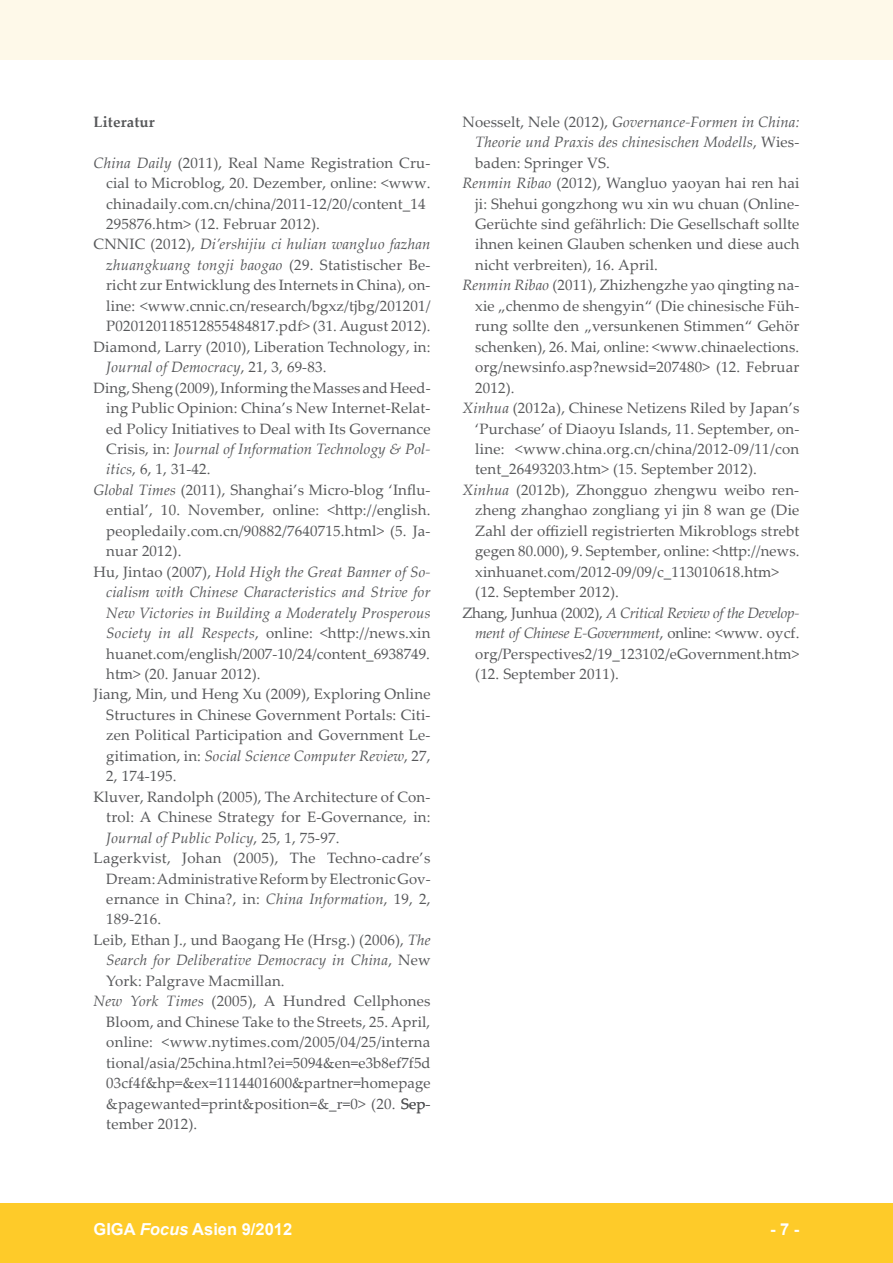
<style>
.page{position:relative;width:893px;height:1263px;background:#fff}
.page>*{position:absolute;margin:0;border:0;box-sizing:border-box;transform-origin:0 0}
.t1{font:700 16.5px "Arial";color:#fff}
.foc__text_literatur{font:15px/20.4px "Palatino Linotype";letter-spacing:.01em;color:#57585a;text-align:justify}
.foc__text_literatur-2{font:italic 15px/20.4px "Palatino Linotype";letter-spacing:.01em;color:#57585a;text-align:justify}
.foc__text_ueberschri{font:700 15px "Palatino Linotype";letter-spacing:.01em;color:#57585a}
.s1{font-style:italic}
.s2{font-style:normal}
</style>
<div class="page">
<div style="left:0;top:1203px;width:893px;height:60px;background:#fecb29"></div>
<div style="left:0;top:0;width:893px;height:60px;background:#fef9e9"></div>
<p class="foc__text_ueberschri" style="left:94px;top:111px;width:63px">Literatur</p>
<p class="foc__text_literatur" style="left:106px;top:152px;width:326px;text-align:left;text-indent:-13px"><span class="s1">China Daily</span> (2011), Real Name Registration Cru&shy;cial to Microblog, 20. Dezember, online: &lt;www. chinadaily.com.cn/china/2011-12/20/content_14<br>295876.htm&gt; (12. Februar 2012).</p>
<p class="foc__text_literatur" style="left:106px;top:234px;width:326px;text-indent:-13px">CNNIC (2012), <span class="s1">Di’ershijiu ci hulian wangluo fazhan zhuangkuang tongji baogao</span> (29. Statistischer Be&shy;richt zur Entwicklung des Internets in China), on&shy;line: &lt;www.cnnic.cn/research/bgxz/tjbg/201201/ P020120118512855484817.pdf&gt; (31. August 2012).</p>
<p class="foc__text_literatur" style="left:106px;top:336px;width:326px;text-indent:-13px">Diamond, Larry (2010), Liberation Technology, in:<br><span class="s1">Journal of Democracy</span>, 21, 3, 69-83.</p>
<p class="foc__text_literatur" style="left:106px;top:377px;width:326px;text-indent:-13px">Ding, Sheng (2009), Informing the Masses and Heed&shy;ing Public Opinion: China’s New Internet-Relat&shy;ed Policy Initiatives to Deal with Its Governance Crisis, in: <span class="s1">Journal of Information Technology &amp; Pol&shy;itics</span>, 6, 1, 31-42.</p>
<p class="foc__text_literatur" style="left:106px;top:479px;width:326px;text-indent:-13px"><span class="s1">Global Times</span> (2011), Shanghai’s Micro-blog ‘Influ&shy;ential’, 10. November, online: &lt;http://english. peopledaily.com.cn/90882/7640715.html&gt; (5. Ja&shy;nuar 2012).</p>
<p class="foc__text_literatur-2" style="left:106px;top:561px;width:326px;text-indent:-13px"><span class="s2">Hu, Jintao (2007),</span> Hold High the Great Banner of So&shy;cialism with Chinese Characteristics and Strive for New Victories in Building a Moderately Prosperous Society in all Respects<span class="s2">, online: &lt;http://news.xin huanet.com/english/2007-10/24/content_6938749. htm&gt; (20. Januar 2012).</span></p>
<p class="foc__text_literatur" style="left:106px;top:684px;width:326px;text-indent:-13px">Jiang, Min, und Heng Xu (2009), Exploring Online Structures in Chinese Government Portals: Citi&shy;zen Political Participation and Government Le&shy;gitimation, in: <span class="s1">Social Science Computer Review</span>, 27, 2, 174-195.</p>
<p class="foc__text_literatur" style="left:106px;top:786px;width:326px;text-indent:-13px">Kluver, Randolph (2005), The Architecture of Con&shy;trol: A Chinese Strategy for E-Governance, in:<br><span class="s1">Journal of Public Policy</span>, 25, 1, 75-97.</p>
<p class="foc__text_literatur" style="left:106px;top:847px;width:326px;text-indent:-13px">Lagerkvist, Johan (2005), The Techno-cadre’s Dream: Administrative Reform by Electronic Gov&shy;ernance in China?, in: <span class="s1">China Information</span>, 19, 2, 189-216.</p>
<p class="foc__text_literatur" style="left:106px;top:929px;width:326px;text-indent:-13px">Leib, Ethan J., und Baogang He (Hrsg.) (2006), <span class="s1">The Search for Deliberative Democracy in China</span>, New York: Palgrave Macmillan.</p>
<p class="foc__text_literatur" style="left:106px;top:990px;width:326px;text-indent:-13px"><span class="s1">New York Times</span> (2005), A Hundred Cellphones Bloom, and Chinese Take to the Streets, 25. April, online: &lt;www.nytimes.com/2005/04/25/interna tional/asia/25china.html?ei=5094&amp;en=e3b8ef7f5d 03cf4f&amp;hp=&amp;ex=1114401600&amp;partner=homepage &amp;pagewanted=print&amp;position=&amp;_r=0&gt; (20. Sep&shy;tember 2012).</p>
<p class="foc__text_literatur-2" style="left:475px;top:111px;width:326px;text-indent:-13px"><span class="s2">Noesselt, Nele (2012),</span> Governance-Formen in China:<br>Theorie und Praxis des chinesischen Modells<span class="s2">, Wies&shy;baden: Springer VS.</span></p>
<p class="foc__text_literatur" style="left:475px;top:172px;width:326px;text-indent:-13px"><span class="s1">Renmin Ribao</span> (2012), Wangluo yaoyan hai ren hai ji: Shehui gongzhong wu xin wu chuan (Online-Gerüchte sind gefährlich: Die Gesellschaft sollte ihnen keinen Glauben schenken und diese auch nicht verbreiten), 16. April.</p>
<p class="foc__text_literatur" style="left:475px;top:274px;width:326px;text-indent:-13px"><span class="s1">Renmin Ribao</span> (2011), Zhizhengzhe yao qingting na&shy;xie „chenmo de shengyin“ (Die chinesische Füh&shy;rung sollte den „versunkenen Stimmen“ Gehör schenken), 26. Mai, online: &lt;www.chinaelections. org/newsinfo.asp?newsid=207480&gt; (12. Februar 2012).</p>
<p class="foc__text_literatur" style="left:475px;top:397px;width:326px;text-indent:-13px"><span class="s1">Xinhua</span> (2012a), Chinese Netizens Riled by Japan’s ‘Purchase’ of Diaoyu Islands, 11. September, on&shy;line: &lt;www.china.org.cn/china/2012-09/11/con tent_26493203.htm&gt; (15. September 2012).</p>
<p class="foc__text_literatur" style="left:475px;top:479px;width:326px;text-align:left;text-indent:-13px"><span class="s1">Xinhua</span> (2012b), Zhongguo zhengwu weibo ren&shy;zheng zhanghao zongliang yi jin 8 wan ge (Die Zahl der offiziell registrierten Mikroblogs strebt gegen 80.000), 9. September, online: &lt;http://news. xinhuanet.com/2012-09/09/c_113010618.htm&gt; (12. September 2012).</p>
<p class="foc__text_literatur" style="left:475px;top:602px;width:326px;text-indent:-13px">Zhang, Junhua (2002), <span class="s1">A Critical Review of the Develop&shy;ment of Chinese E-Government</span>, online: &lt;www. oycf. org/Perspectives2/19_123102/eGovernment.htm&gt; (12. September 2011).</p>
<p class="t1" style="left:94px;top:1218px;width:200px">GIGA <span class="s1">Focus</span> Asien 9/2012</p>
<p class="t1" style="left:770px;top:1218px;width:31px">- 7 -</p>
</div>
